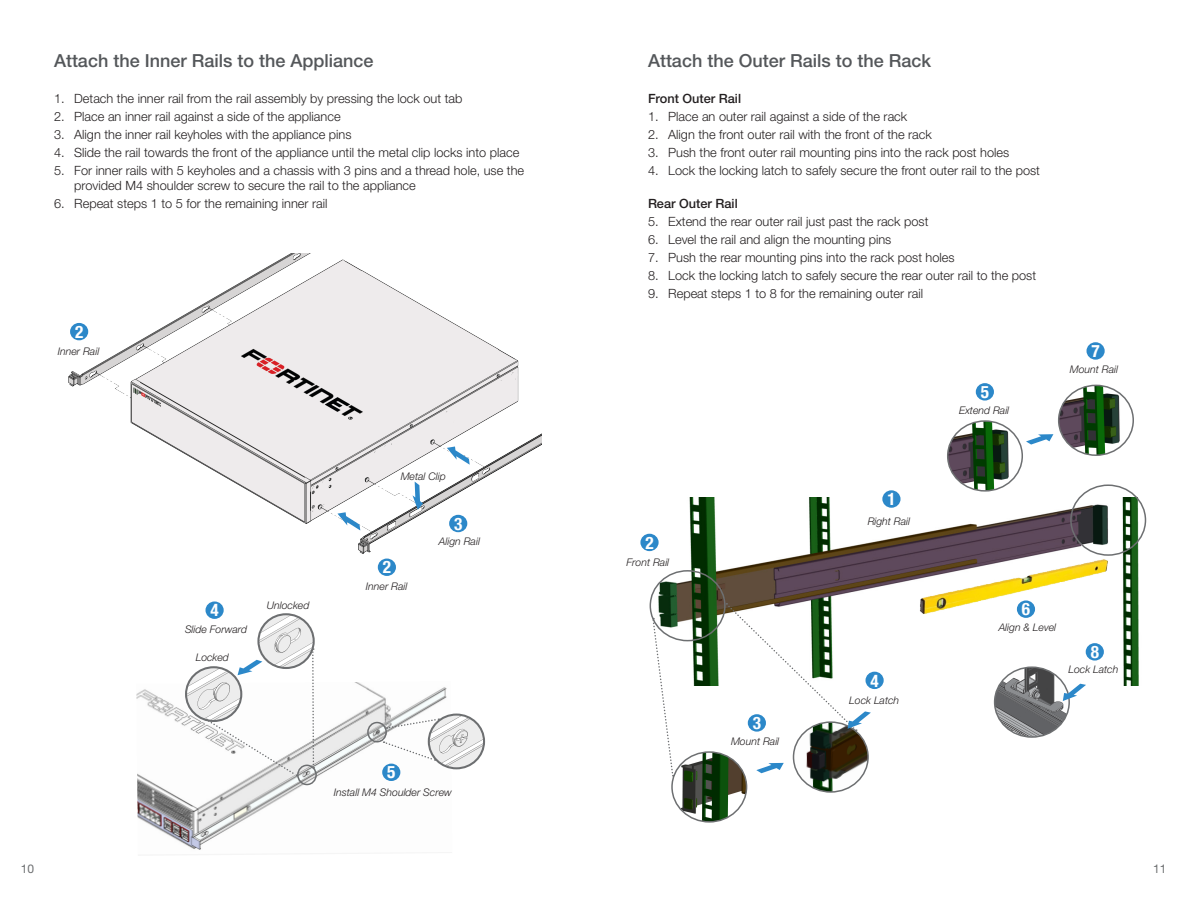
<style>
.page{position:relative;width:1188px;height:918px;background:#fff}
.page>*{position:absolute;margin:0;border:0;box-sizing:border-box;transform-origin:0 0}
.t1{font:500 18px "Helvetica Neue LT Std";color:#54575a}
.t2{font:700 condensed 17.25px "Helvetica Neue LT Com";color:#fff}
.t3{font:300 12.75px/15.3px "Helvetica Neue LT Std";color:#231f20}
.t4{font:500 12.75px "Helvetica Neue LT Std";color:#231f20}
.t5{font:12px "Helvetica Neue LT Std";color:#6d6f71}
.t6{font:italic 300 10.5px "Helvetica Neue LT Std";color:#231f20}
</style>
<div class="page">
<img style="left:136px;top:682px;width:315px;height:168px">
<img style="left:68px;top:254px;width:473px;height:322px">
<svg style="left:241px;top:660px;width:17px;height:15px"></svg>
<div style="left:70px;top:323px;width:18px;height:17px;background:#2c88c9;border-radius:50%"></div>
<div style="left:378px;top:559px;width:18px;height:17px;background:#2c88c9;border-radius:50%"></div>
<div style="left:449px;top:515px;width:18px;height:17px;background:#2c88c9;border-radius:50%"></div>
<div style="left:206px;top:601px;width:18px;height:18px;background:#2c88c9;border-radius:50%"></div>
<div style="left:382px;top:764px;width:18px;height:17px;background:#2c88c9;border-radius:50%"></div>
<img style="left:186px;top:667px;width:55px;height:54px">
<div style="left:185px;top:666px;width:57px;height:56px;border:2px solid #6d6f71;border-radius:50%"></div>
<img style="left:258px;top:614px;width:55px;height:54px">
<div style="left:257px;top:613px;width:58px;height:56px;border:2px solid #6d6f71;border-radius:50%"></div>
<img style="left:429px;top:715px;width:55px;height:53px">
<div style="left:428px;top:714px;width:57px;height:55px;border:2px solid #6d6f71;border-radius:50%"></div>
<svg style="left:338px;top:512px;width:22px;height:18px"></svg>
<svg style="left:447px;top:447px;width:23px;height:18px"></svg>
<svg style="left:413px;top:482px;width:10px;height:28px"></svg>
<svg style="left:206px;top:719px;width:92px;height:58px"></svg>
<svg style="left:311px;top:648px;width:4px;height:121px"></svg>
<svg style="left:387px;top:718px;width:52px;height:11px"></svg>
<svg style="left:384px;top:741px;width:52px;height:20px"></svg>
<div style="left:297px;top:765px;width:20px;height:20px;border:2px solid #6d6f71;border-radius:50%"></div>
<div style="left:367px;top:722px;width:20px;height:20px;border:2px solid #6d6f71;border-radius:50%"></div>
<div style="left:496px;top:380px;width:9px;height:12px;background:#eeebec;border-radius:50%"></div>
<div style="left:504px;top:386px;width:9px;height:11px;background:#eeebec;border-radius:50%"></div>
<div style="left:505px;top:392px;width:10px;height:11px;background:#eeebec;border-radius:50%"></div>
<div style="left:485px;top:403px;width:9px;height:11px;background:#eeebec;border-radius:50%"></div>
<div style="left:454px;top:417px;width:9px;height:11px;background:#eeebec;border-radius:50%"></div>
<div style="left:445px;top:411px;width:9px;height:11px;background:#eeebec;border-radius:50%"></div>
<div style="left:437px;top:429px;width:10px;height:12px;background:#eeebec;border-radius:50%"></div>
<div style="left:435px;top:433px;width:10px;height:11px;background:#eeebec;border-radius:50%"></div>
<div style="left:396px;top:448px;width:9px;height:11px;background:#eeebec;border-radius:50%"></div>
<div style="left:382px;top:463px;width:10px;height:12px;background:#eeebec;border-radius:50%"></div>
<div style="left:373px;top:469px;width:9px;height:11px;background:#eeebec;border-radius:50%"></div>
<div style="left:507px;top:376px;width:9px;height:12px;background:#eeebec;border-radius:50%"></div>
<svg style="left:512px;top:372px;width:6px;height:6px"></svg>
<svg style="left:375px;top:441px;width:22px;height:15px"></svg>
<svg style="left:322px;top:480px;width:6px;height:6px"></svg>
<svg style="left:756px;top:763px;width:28px;height:10px"></svg>
<svg style="left:1026px;top:434px;width:27px;height:11px"></svg>
<img style="left:641px;top:498px;width:500px;height:187px">
<div style="left:882px;top:490px;width:19px;height:18px;background:#2c88c9;border-radius:50%"></div>
<div style="left:640px;top:534px;width:19px;height:17px;background:#2c88c9;border-radius:50%"></div>
<div style="left:866px;top:672px;width:18px;height:17px;background:#2c88c9;border-radius:50%"></div>
<div style="left:650px;top:570px;width:76px;height:71px;border:2px solid #6d6f71;border-radius:50%"></div>
<div style="left:1070px;top:484px;width:76px;height:72px;border:2px solid #6d6f71;border-radius:50%"></div>
<img style="left:672px;top:752px;width:75px;height:70px">
<div style="left:671px;top:751px;width:76px;height:72px;border:2px solid #6d6f71;border-radius:50%"></div>
<img style="left:794px;top:731px;width:74px;height:61px">
<div style="left:793px;top:721px;width:76px;height:72px;border:2px solid #6d6f71;border-radius:50%"></div>
<img style="left:995px;top:667px;width:74px;height:70px">
<div style="left:994px;top:666px;width:76px;height:72px;border:2px solid #6d6f71;border-radius:50%"></div>
<img style="left:948px;top:421px;width:74px;height:68px">
<div style="left:947px;top:420px;width:76px;height:72px;border:2px solid #6d6f71;border-radius:50%"></div>
<img style="left:1059px;top:385px;width:74px;height:70px">
<div style="left:1058px;top:385px;width:76px;height:71px;border:2px solid #6d6f71;border-radius:50%"></div>
<svg style="left:652px;top:618px;width:22px;height:158px"></svg>
<svg style="left:725px;top:603px;width:146px;height:128px"></svg>
<svg style="left:1063px;top:684px;width:23px;height:17px"></svg>
<img style="left:908px;top:533px;width:208px;height:108px">
<div style="left:1017px;top:600px;width:18px;height:18px;background:#2c88c9;border-radius:50%"></div>
<div style="left:976px;top:383px;width:18px;height:18px;background:#2c88c9;border-radius:50%"></div>
<div style="left:1087px;top:342px;width:18px;height:18px;background:#2c88c9;border-radius:50%"></div>
<div style="left:1086px;top:643px;width:18px;height:18px;background:#2c88c9;border-radius:50%"></div>
<h1 class="t1" style="left:54px;top:50px;width:321px">Attach the Inner Rails to the Appliance</h1>
<p class="t3" style="left:54px;top:90px;width:410px">1. Detach the inner rail from the rail assembly by pressing the lock out tab</p>
<p class="t3" style="left:54px;top:108px;width:288px">2. Place an inner rail against a side of the appliance</p>
<p class="t3" style="left:54px;top:126px;width:299px">3. Align the inner rail keyholes with the appliance pins</p>
<p class="t3" style="left:54px;top:144px;width:467px">4. Slide the rail towards the front of the appliance until the metal clip locks into place</p>
<p class="t3" style="left:74px;top:162px;width:451px;text-indent:-20px">5. For inner rails with 5 keyholes and a chassis with 3 pins and a thread hole, use the provided M4 shoulder screw to secure the rail to the appliance</p>
<p class="t3" style="left:54px;top:196px;width:275px">6. Repeat steps 1 to 5 for the remaining inner rail</p>
<h2 class="t2" style="left:75px;top:321px;width:10px">2</h2>
<p class="t6" style="left:58px;top:345px;width:43px">Inner Rail</p>
<h2 class="t2" style="left:210px;top:600px;width:10px">4</h2>
<p class="t6" style="left:185px;top:623px;width:64px">Slide Forward</p>
<p class="t6" style="left:196px;top:651px;width:35px">Locked</p>
<p class="t6" style="left:267px;top:599px;width:44px">Unlocked</p>
<p class="t6" style="left:401px;top:470px;width:47px">Metal Clip</p>
<h2 class="t2" style="left:454px;top:513px;width:10px">3</h2>
<h2 class="t2" style="left:383px;top:557px;width:10px">2</h2>
<p class="t6" style="left:366px;top:580px;width:43px">Inner Rail</p>
<p class="t6" style="left:439px;top:535px;width:43px">Align Rail</p>
<h2 class="t2" style="left:387px;top:762px;width:10px">5</h2>
<p class="t6" style="left:334px;top:786px;width:120px">Install M4 Shoulder Screw</p>
<h1 class="t1" style="left:648px;top:50px;width:285px">Attach the Outer Rails to the Rack</h1>
<p class="t4" style="left:648px;top:91px;width:95px">Front Outer Rail</p>
<p class="t3" style="left:648px;top:108px;width:261px">1. Place an outer rail against a side of the rack</p>
<p class="t3" style="left:648px;top:126px;width:285px">2. Align the front outer rail with the front of the rack</p>
<p class="t3" style="left:648px;top:144px;width:363px">3. Push the front outer rail mounting pins into the rack post holes</p>
<p class="t3" style="left:648px;top:162px;width:393px">4. Lock the locking latch to safely secure the front outer rail to the post</p>
<p class="t4" style="left:648px;top:196px;width:91px">Rear Outer Rail</p>
<p class="t3" style="left:648px;top:214px;width:282px">5. Extend the rear outer rail just past the rack post</p>
<p class="t3" style="left:648px;top:232px;width:245px">6. Level the rail and align the mounting pins</p>
<p class="t3" style="left:648px;top:250px;width:308px">7. Push the rear mounting pins into the rack post holes</p>
<p class="t3" style="left:648px;top:268px;width:390px">8. Lock the locking latch to safely secure the rear outer rail to the post</p>
<p class="t3" style="left:648px;top:286px;width:277px">9. Repeat steps 1 to 8 for the remaining outer rail</p>
<h2 class="t2" style="left:981px;top:382px;width:10px">5</h2>
<p class="t6" style="left:959px;top:404px;width:52px">Extend Rail</p>
<h2 class="t2" style="left:1091px;top:341px;width:10px">7</h2>
<p class="t6" style="left:1070px;top:363px;width:50px">Mount Rail</p>
<h2 class="t2" style="left:645px;top:532px;width:10px">2</h2>
<p class="t6" style="left:627px;top:556px;width:44px">Front Rail</p>
<h2 class="t2" style="left:753px;top:713px;width:10px">3</h2>
<p class="t6" style="left:731px;top:735px;width:50px">Mount Rail</p>
<h2 class="t2" style="left:887px;top:489px;width:10px">1</h2>
<p class="t6" style="left:868px;top:515px;width:44px">Right Rail</p>
<h2 class="t2" style="left:871px;top:670px;width:10px">4</h2>
<p class="t6" style="left:849px;top:694px;width:51px">Lock Latch</p>
<h2 class="t2" style="left:1022px;top:599px;width:10px">6</h2>
<p class="t6" style="left:999px;top:621px;width:59px">Align &amp; Level</p>
<h2 class="t2" style="left:1091px;top:642px;width:10px">8</h2>
<p class="t6" style="left:1068px;top:663px;width:51px">Lock Latch</p>
<p class="t5" style="left:21px;top:861px;width:15px">10</p>
<p class="t5" style="left:1153px;top:861px;width:15px">11</p>
</div>
